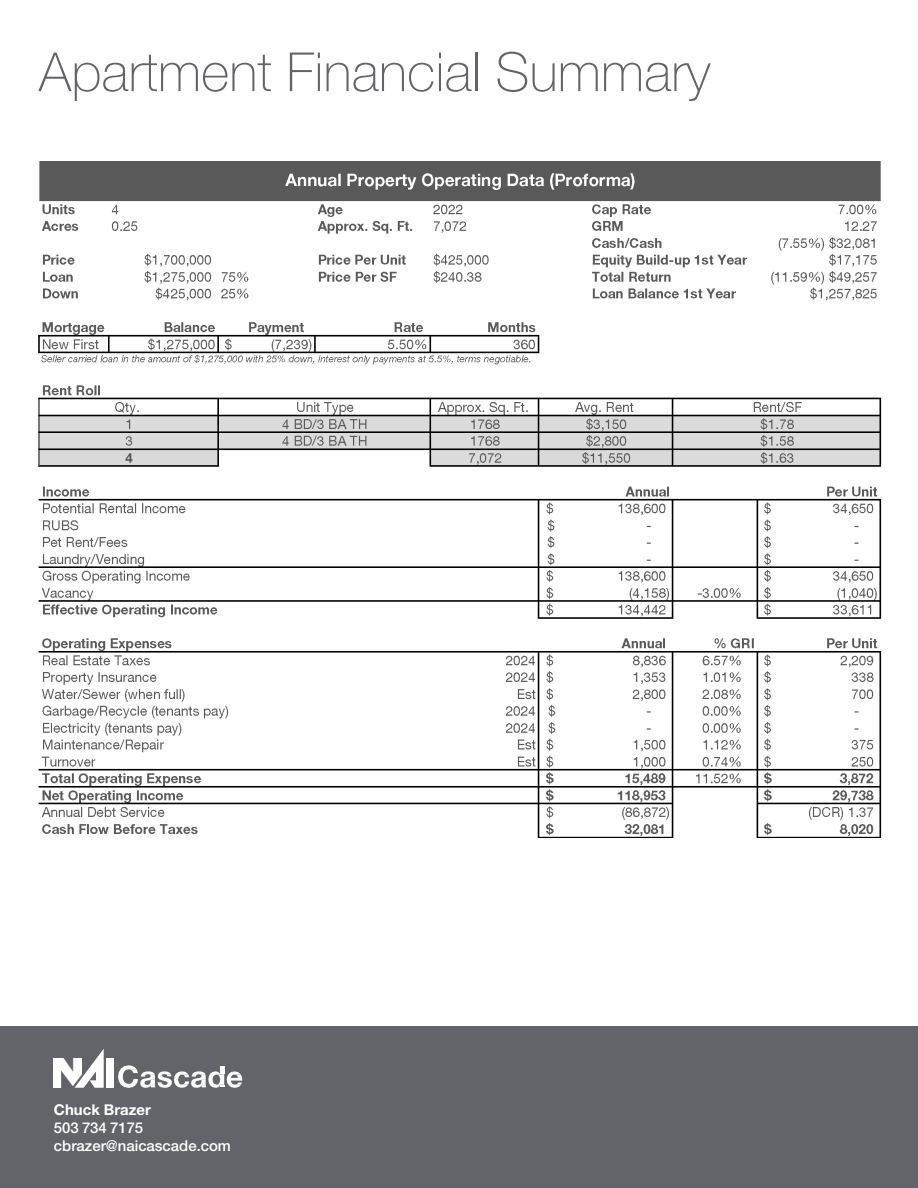
<style>
.page{position:relative;width:918px;height:1188px;background:#fff}
.page>*{position:absolute;margin:0;border:0;box-sizing:border-box;transform-origin:0 0}
.t1{font:100 54px "Helvetica Neue LT Std";letter-spacing:.005em;color:#626469}
.t2{font:500 15px "Helvetica Neue LT Std";color:#fff}
.t3{font:700 15px "Helvetica Neue LT Std";color:#fff}
</style>
<div class="page">
<div style="left:0;top:1026px;width:918px;height:162px;background:#626469"></div>
<img style="left:54px;top:1058px;width:20px;height:30px">
<svg style="left:74px;top:1049px;width:30px;height:39px"></svg>
<div style="left:106px;top:1058px;width:8px;height:30px;background:#fff"></div>
<svg style="left:118px;top:1065px;width:124px;height:23px"></svg>
<img style="left:38px;top:162px;width:844px;height:675px">
<h2 class="t1" style="left:39px;top:41px;width:673px">Apartment Financial Summary</h2>
<p class="t3" style="left:54px;top:1101px;width:99px">Chuck Brazer</p>
<p class="t2" style="left:54px;top:1119px;width:91px">503 734 7175</p>
<p class="t2" style="left:54px;top:1137px;width:178px">cbrazer@naicascade.com</p>
</div>
